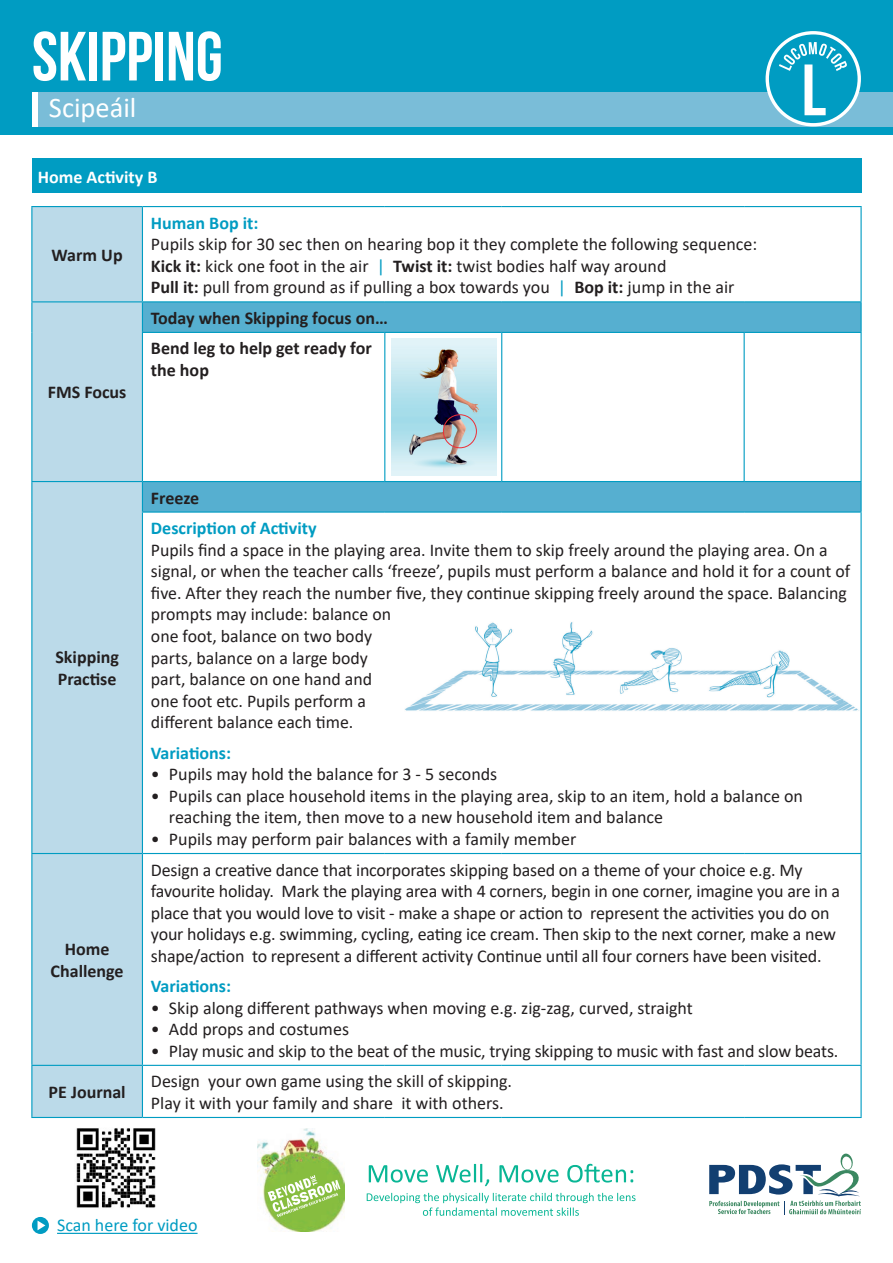
<style>
.page{position:relative;width:893px;height:1263px;background:#fff}
.page>*{position:absolute;margin:0;border:0;box-sizing:border-box;transform-origin:0 0}
.t1{font:700 72.45px "Bebas Neue";color:#fff}
.t2{font:700 69.45px "Bebas Neue";color:#fff}
.t3{font:28.5px "Calibri";color:#fff}
.t4{font:18px/21.6px "Calibri";color:#231f20}
.t5{font:700 18px/21.6px "Calibri";color:#231f20}
.t6{font:700 18px "Calibri";color:#009cc2}
.t7{font:18px "Calibri";color:#009cc2}
.t8{font:700 18px "Calibri";color:#fff}
.s1{font-weight:700}
.s2{color:#009cc2}
</style>
<div class="page">
<div style="left:0;top:0;width:893px;height:135px;background:#009cc2"></div>
<div style="left:38px;top:92px;width:855px;height:34px;background:#7abdd8"></div>
<div style="left:32px;top:92px;width:6px;height:34px;background:#fff"></div>
<div style="left:767px;top:33px;width:92px;height:92px;background:#009cc2;border-radius:50%"></div>
<div style="left:766px;top:31px;width:95px;height:95px;border:3px solid #fff;border-radius:50%"></div>
<svg style="left:779px;top:42px;width:68px;height:29px"></svg>
<div style="left:32px;top:207px;width:110px;height:910px;background:#bbdae9"></div>
<svg style="left:143px;top:302px;width:717px;height:209px"></svg>
<hr style="left:31px;top:207px;width:1px;height:94px;background:#009cc2">
<hr style="left:31px;top:206px;width:111px;height:1px;background:#009cc2">
<hr style="left:142px;top:207px;width:1px;height:94px;background:#009cc2">
<hr style="left:142px;top:206px;width:243px;height:1px;background:#009cc2">
<hr style="left:385px;top:206px;width:117px;height:1px;background:#009cc2">
<hr style="left:502px;top:206px;width:242px;height:1px;background:#009cc2">
<hr style="left:744px;top:206px;width:118px;height:1px;background:#009cc2">
<hr style="left:860px;top:207px;width:2px;height:94px;background:#009cc2">
<hr style="left:31px;top:302px;width:1px;height:30px;background:#009cc2">
<hr style="left:31px;top:332px;width:1px;height:149px;background:#009cc2">
<hr style="left:31px;top:301px;width:111px;height:1px;background:#009cc2">
<hr style="left:142px;top:302px;width:1px;height:30px;background:#009cc2">
<hr style="left:142px;top:301px;width:243px;height:1px;background:#009cc2">
<hr style="left:385px;top:301px;width:117px;height:1px;background:#009cc2">
<hr style="left:502px;top:301px;width:242px;height:1px;background:#009cc2">
<hr style="left:744px;top:301px;width:118px;height:1px;background:#009cc2">
<hr style="left:860px;top:302px;width:2px;height:30px;background:#009cc2">
<hr style="left:142px;top:333px;width:1px;height:148px;background:#009cc2">
<hr style="left:142px;top:332px;width:243px;height:1px;background:#009cc2">
<hr style="left:384px;top:333px;width:1px;height:148px;background:#009cc2">
<hr style="left:385px;top:332px;width:117px;height:1px;background:#009cc2">
<hr style="left:501px;top:333px;width:1px;height:148px;background:#009cc2">
<hr style="left:502px;top:332px;width:242px;height:1px;background:#009cc2">
<hr style="left:744px;top:333px;width:1px;height:148px;background:#009cc2">
<hr style="left:744px;top:332px;width:118px;height:1px;background:#009cc2">
<hr style="left:860px;top:333px;width:2px;height:148px;background:#009cc2">
<hr style="left:31px;top:482px;width:1px;height:30px;background:#009cc2">
<hr style="left:31px;top:512px;width:1px;height:341px;background:#009cc2">
<hr style="left:31px;top:481px;width:111px;height:1px;background:#009cc2">
<svg style="left:142px;top:482px;width:1px;height:29px"></svg>
<hr style="left:142px;top:481px;width:243px;height:1px;background:#009cc2">
<hr style="left:385px;top:481px;width:117px;height:1px;background:#009cc2">
<hr style="left:502px;top:481px;width:242px;height:1px;background:#009cc2">
<hr style="left:744px;top:481px;width:118px;height:1px;background:#009cc2">
<hr style="left:860px;top:482px;width:2px;height:29px;background:#009cc2">
<hr style="left:142px;top:513px;width:1px;height:340px;background:#009cc2">
<hr style="left:142px;top:511px;width:243px;height:2px;background:#009cc2">
<hr style="left:385px;top:511px;width:117px;height:2px;background:#009cc2">
<hr style="left:502px;top:511px;width:242px;height:2px;background:#009cc2">
<hr style="left:744px;top:511px;width:118px;height:2px;background:#009cc2">
<hr style="left:860px;top:513px;width:2px;height:340px;background:#009cc2">
<hr style="left:31px;top:854px;width:1px;height:211px;background:#009cc2">
<hr style="left:31px;top:1066px;width:1px;height:51px;background:#009cc2">
<hr style="left:31px;top:853px;width:111px;height:1px;background:#009cc2">
<hr style="left:31px;top:1065px;width:111px;height:1px;background:#009cc2">
<hr style="left:31px;top:1117px;width:111px;height:1px;background:#009cc2">
<hr style="left:142px;top:854px;width:1px;height:211px;background:#009cc2">
<hr style="left:142px;top:1066px;width:1px;height:51px;background:#009cc2">
<hr style="left:142px;top:853px;width:243px;height:1px;background:#009cc2">
<hr style="left:385px;top:853px;width:117px;height:1px;background:#009cc2">
<hr style="left:502px;top:853px;width:242px;height:1px;background:#009cc2">
<hr style="left:744px;top:853px;width:118px;height:1px;background:#009cc2">
<hr style="left:142px;top:1065px;width:243px;height:1px;background:#009cc2">
<hr style="left:385px;top:1065px;width:117px;height:1px;background:#009cc2">
<hr style="left:502px;top:1065px;width:242px;height:1px;background:#009cc2">
<hr style="left:744px;top:1065px;width:118px;height:1px;background:#009cc2">
<hr style="left:142px;top:1117px;width:243px;height:1px;background:#009cc2">
<hr style="left:385px;top:1117px;width:117px;height:1px;background:#009cc2">
<hr style="left:502px;top:1117px;width:242px;height:1px;background:#009cc2">
<hr style="left:744px;top:1117px;width:118px;height:1px;background:#009cc2">
<hr style="left:860px;top:854px;width:2px;height:211px;background:#009cc2">
<hr style="left:860px;top:1066px;width:2px;height:51px;background:#009cc2">
<img style="left:391px;top:339px;width:105px;height:136px">
<div style="left:443px;top:414px;width:34px;height:34px;border:1px solid #ee2d36;border-radius:50%"></div>
<img style="left:405px;top:622px;width:454px;height:89px">
<div style="left:32px;top:159px;width:829px;height:34px;background:#009cc2"></div>
<svg style="left:709px;top:1153px;width:152px;height:61px"></svg>
<img style="left:258px;top:1128px;width:86px;height:103px">
<svg style="left:268px;top:1175px;width:72px;height:42px;background:#a6ce71"></svg>
<svg style="left:369px;top:1165px;width:59px;height:17px"></svg>
<svg style="left:436px;top:1164px;width:53px;height:22px"></svg>
<svg style="left:499px;top:1165px;width:60px;height:17px"></svg>
<svg style="left:567px;top:1164px;width:66px;height:18px"></svg>
<svg style="left:367px;top:1193px;width:269px;height:23px"></svg>
<hr style="left:57px;top:1233px;width:141px;height:1px;background:#009cc2">
<svg style="left:32px;top:1217px;width:17px;height:17px"></svg>
<svg style="left:38px;top:1220px;width:7px;height:10px"></svg>
<img style="left:76px;top:1128px;width:80px;height:80px">
<h2 class="t2" style="left:32px;top:18px;width:192px">Skipping</h2>
<h3 class="t3" style="left:49px;top:88px;width:89px">Scipeáil</h3>
<p class="t8" style="left:38px;top:164px;width:121px">Home Activity B</p>
<p class="t5" style="left:52px;top:244px;width:73px">Warm Up</p>
<p class="t5" style="left:48px;top:381px;width:80px">FMS Focus</p>
<p class="t6" style="left:151px;top:210px;width:109px">Human Bop it:</p>
<p class="t4" style="left:151px;top:233px;width:608px">Pupils skip for 30 sec then on hearing bop it they complete the following sequence:<br><span class="s1">Kick it:</span> kick one foot in the air <span class="s2">|</span> <span class="s1">Twist it:</span> twist bodies half way around<br><span class="s1">Pull it:</span> pull from ground as if pulling a box towards you <span class="s2">|</span> <span class="s1">Bop it:</span> jump in the air</p>
<p class="t5" style="left:151px;top:302px;width:238px;line-height:30.5px">Today when Skipping focus on…<br>Bend leg to help get ready for</p>
<p class="t5" style="left:151px;top:359px;width:60px">the hop</p>
<h1 class="t1" style="left:802px;top:50px;width:26px">L</h1>
<p class="t5" style="left:55px;top:646px;width:65px">Skipping<br>Practise</p>
<p class="t5" style="left:51px;top:938px;width:75px;text-align:center">Home<br>Challenge</p>
<p class="t5" style="left:151px;top:486px;width:50px">Freeze</p>
<p class="t6" style="left:151px;top:515px;width:167px">Description of Activity</p>
<p class="t4" style="left:151px;top:538px;width:701px">Pupils find a space in the playing area. Invite them to skip freely around the playing area. On a signal, or when the teacher calls ‘freeze’, pupils must perform a balance and hold it for a count of five. After they reach the number five, they continue skipping freely around the space. Balancing prompts may include: balance on<br>one foot, balance on two body<br>parts, balance on a large body<br>part, balance on one hand and<br>one foot etc. Pupils perform a<br>different balance each time.</p>
<p class="t6" style="left:151px;top:740px;width:82px">Variations:</p>
<p class="t4" style="left:151px;top:763px;width:348px">• Pupils may hold the balance for 3 - 5 seconds</p>
<p class="t4" style="left:169px;top:784px;width:636px;text-indent:-18px">• Pupils can place household items in the playing area, skip to an item, hold a balance on reaching the item, then move to a new household item and balance</p>
<p class="t4" style="left:151px;top:828px;width:427px">• Pupils may perform pair balances with a family member</p>
<p class="t4" style="left:151px;top:858px;width:691px">Design a creative dance that incorporates skipping based on a theme of your choice e.g. My favourite holiday. Mark the playing area with 4 corners, begin in one corner, imagine you are in a place that you would love to visit - make a shape or action to represent the activities you do on your holidays e.g. swimming, cycling, eating ice cream. Then skip to the next corner, make a new shape/action to represent a different activity Continue until all four corners have been visited.</p>
<p class="t6" style="left:151px;top:973px;width:82px">Variations:</p>
<p class="t4" style="left:151px;top:996px;width:543px">• Skip along different pathways when moving e.g. zig-zag, curved, straight</p>
<p class="t4" style="left:151px;top:1018px;width:200px">• Add props and costumes</p>
<p class="t4" style="left:151px;top:1039px;width:689px">• Play music and skip to the beat of the music, trying skipping to music with fast and slow beats.</p>
<p class="t5" style="left:49px;top:1081px;width:79px">PE Journal</p>
<p class="t4" style="left:151px;top:1070px;width:363px">Design your own game using the skill of skipping.<br>Play it with your family and share it with others.</p>
<p class="t7" style="left:57px;top:1213px;width:142px">Scan here for video</p>
</div>
